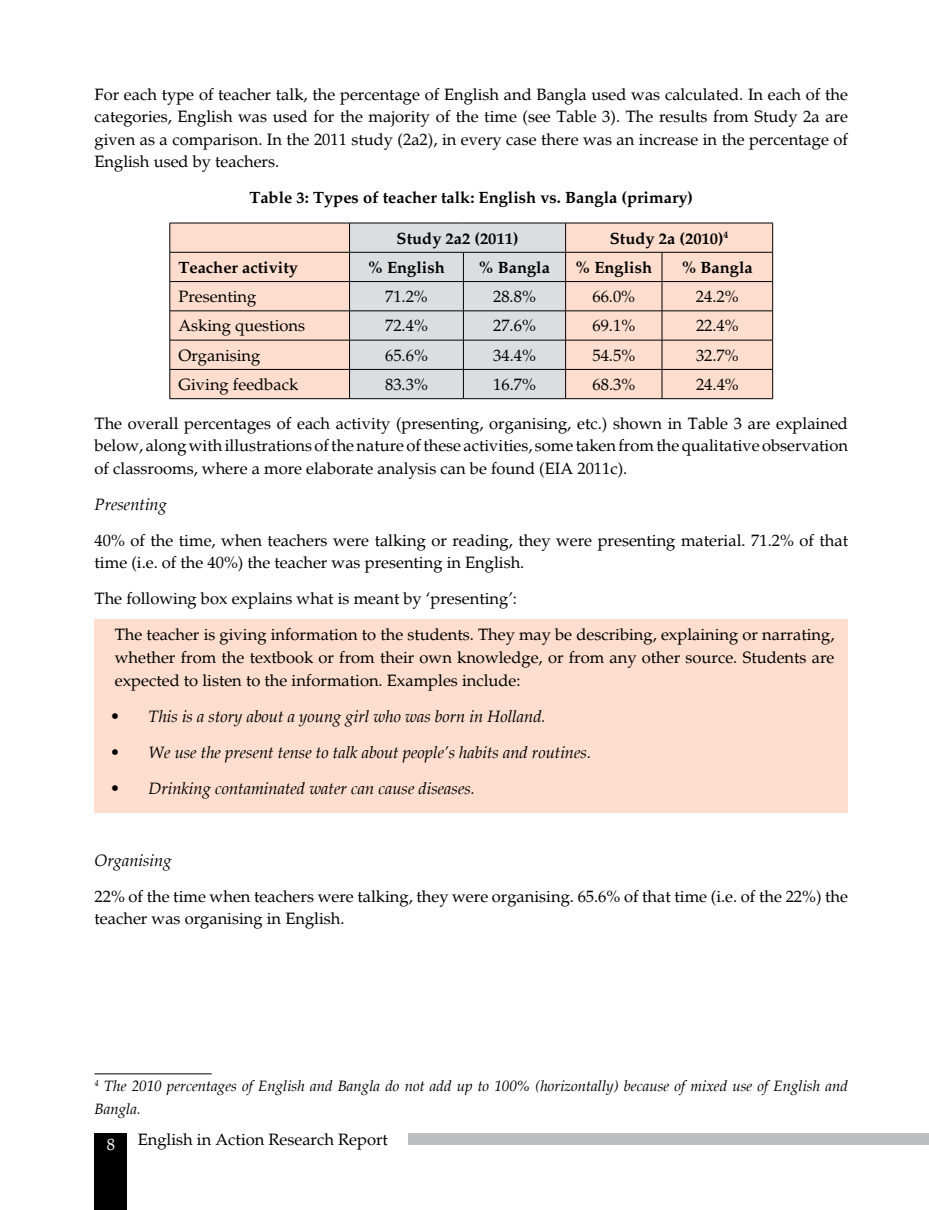
<style>
.page{position:relative;width:929px;height:1210px;background:#fff}
.page>*{position:absolute;margin:0;border:0;box-sizing:border-box;transform-origin:0 0}
.t1{font:16.5px/22.5px "Palatino";color:#000}
.t2{font:italic 16.5px "Palatino";color:#000}
.t3{font:700 16.5px "Palatino";color:#000}
.t4{font:16.5px "Palatino";color:#fff}
.t5{font:italic 15px/22.5px "Palatino";color:#000}
</style>
<div class="page">
<div style="left:94px;top:1133px;width:33px;height:77px;background:#000"></div>
<div style="left:409px;top:1133px;width:520px;height:11px;background:#bcbec0"></div>
<div style="left:94px;top:619px;width:754px;height:193px;background:#fdddce"></div>
<div style="left:171px;top:224px;width:601px;height:174px;background:#fdddce"></div>
<hr style="left:170px;top:223px;width:179px;height:1px;background:#000">
<hr style="left:565px;top:223px;width:97px;height:1px;background:#000">
<hr style="left:662px;top:223px;width:111px;height:1px;background:#000">
<hr style="left:170px;top:252px;width:179px;height:1px;background:#000">
<hr style="left:565px;top:252px;width:97px;height:1px;background:#000">
<hr style="left:662px;top:252px;width:111px;height:1px;background:#000">
<hr style="left:170px;top:281px;width:179px;height:1px;background:#000">
<hr style="left:565px;top:281px;width:97px;height:1px;background:#000">
<hr style="left:662px;top:281px;width:111px;height:1px;background:#000">
<hr style="left:170px;top:310px;width:179px;height:1px;background:#000">
<hr style="left:565px;top:310px;width:97px;height:1px;background:#000">
<hr style="left:662px;top:310px;width:111px;height:1px;background:#000">
<hr style="left:170px;top:340px;width:179px;height:1px;background:#000">
<hr style="left:565px;top:340px;width:97px;height:1px;background:#000">
<hr style="left:662px;top:340px;width:111px;height:1px;background:#000">
<hr style="left:170px;top:369px;width:179px;height:1px;background:#000">
<svg style="left:170px;top:223px;width:1px;height:175px"></svg>
<hr style="left:565px;top:369px;width:97px;height:1px;background:#000">
<svg style="left:349px;top:223px;width:217px;height:175px;background:#d2d3d4"></svg>
<hr style="left:662px;top:369px;width:111px;height:1px;background:#000">
<svg style="left:662px;top:252px;width:1px;height:146px"></svg>
<svg style="left:772px;top:223px;width:1px;height:175px"></svg>
<hr style="left:170px;top:398px;width:179px;height:1px;background:#000">
<hr style="left:349px;top:398px;width:114px;height:1px;background:#000">
<hr style="left:463px;top:398px;width:102px;height:1px;background:#000">
<hr style="left:565px;top:398px;width:97px;height:1px;background:#000">
<hr style="left:662px;top:398px;width:111px;height:1px;background:#000">
<hr style="left:94px;top:1073px;width:118px;height:1px;background:#000">
<p class="t1" style="left:94px;top:83px;width:755px;text-align:justify">For each type of teacher talk, the percentage of English and Bangla used was calculated. In each of the categories, English was used for the majority of the time (see Table 3). The results from Study 2a are given as a comparison. In the 2011 study (2a2), in every case there was an increase in the percentage of English used by teachers.</p>
<p class="t3" style="left:249px;top:188px;width:445px">Table 3: Types of teacher talk: English vs. Bangla (primary)</p>
<p class="t3" style="left:397px;top:228px;width:123px">Study 2a2 (2011)</p>
<p class="t3" style="left:610px;top:228px;width:120px">Study 2a (2010)<sup>4</sup></p>
<p class="t3" style="left:178px;top:258px;width:121px">Teacher activity</p>
<p class="t3" style="left:368px;top:258px;width:78px">% English</p>
<p class="t3" style="left:479px;top:258px;width:73px">% Bangla</p>
<p class="t3" style="left:575px;top:258px;width:78px">% English</p>
<p class="t3" style="left:682px;top:258px;width:73px">% Bangla</p>
<p class="t1" style="left:178px;top:286px;width:79px">Presenting</p>
<p class="t1" style="left:385px;top:286px;width:44px">71.2%</p>
<p class="t1" style="left:493px;top:286px;width:44px">28.8%</p>
<p class="t1" style="left:592px;top:286px;width:44px">66.0%</p>
<p class="t1" style="left:696px;top:286px;width:44px">24.2%</p>
<p class="t1" style="left:178px;top:315px;width:128px">Asking questions</p>
<p class="t1" style="left:385px;top:315px;width:44px">72.4%</p>
<p class="t1" style="left:493px;top:315px;width:44px">27.6%</p>
<p class="t1" style="left:592px;top:315px;width:44px">69.1%</p>
<p class="t1" style="left:696px;top:315px;width:44px">22.4%</p>
<p class="t1" style="left:178px;top:344px;width:83px">Organising</p>
<p class="t1" style="left:385px;top:344px;width:44px">65.6%</p>
<p class="t1" style="left:493px;top:344px;width:44px">34.4%</p>
<p class="t1" style="left:592px;top:344px;width:44px">54.5%</p>
<p class="t1" style="left:696px;top:344px;width:44px">32.7%</p>
<p class="t1" style="left:178px;top:373px;width:121px">Giving feedback</p>
<p class="t1" style="left:385px;top:373px;width:44px">83.3%</p>
<p class="t1" style="left:493px;top:373px;width:44px">16.7%</p>
<p class="t1" style="left:592px;top:373px;width:44px">68.3%</p>
<p class="t1" style="left:696px;top:373px;width:44px">24.4%</p>
<p class="t1" style="left:95px;top:412px;width:755px;text-align:justify">The overall percentages of each activity (presenting, organising, etc.) shown in Table 3 are explained below, along with illustrations of the nature of these activities, some taken from the qualitative observation of classrooms, where a more elaborate analysis can be found (EIA 2011c).</p>
<p class="t2" style="left:95px;top:494px;width:74px">Presenting</p>
<p class="t1" style="left:95px;top:529px;width:755px">40% of the time, when teachers were talking or reading, they were presenting material. 71.2% of that time (i.e. of the 40%) the teacher was presenting in English.</p>
<p class="t1" style="left:115px;top:581px;width:721px;line-height:36px;text-indent:-20px">The following box explains what is meant by ‘presenting’:<br>The teacher is giving information to the students. They may be describing, explaining or narrating,</p>
<p class="t1" style="left:115px;top:646px;width:721px">whether from the textbook or from their own knowledge, or from any other source. Students are expected to listen to the information. Examples include:</p>
<p class="t2" style="left:111px;top:706px;width:436px">• This is a story about a young girl who was born in Holland.</p>
<p class="t2" style="left:111px;top:742px;width:482px">• We use the present tense to talk about people’s habits and routines.</p>
<p class="t2" style="left:111px;top:778px;width:366px">• Drinking contaminated water can cause diseases.</p>
<p class="t2" style="left:95px;top:850px;width:79px">Organising</p>
<p class="t1" style="left:95px;top:885px;width:755px">22% of the time when teachers were talking, they were organising. 65.6% of that time (i.e. of the 22%) the teacher was organising in English.</p>
<p class="t5" style="left:94px;top:1075px;width:755px"><sup>4</sup> The 2010 percentages of English and Bangla do not add up to 100% (horizontally) because of mixed use of English and<br>Bangla.</p>
<p class="t4" style="left:107px;top:1134px;width:10px">8</p>
<p class="t1" style="left:138px;top:1128px;width:252px">English in Action Research Report</p>
</div>
